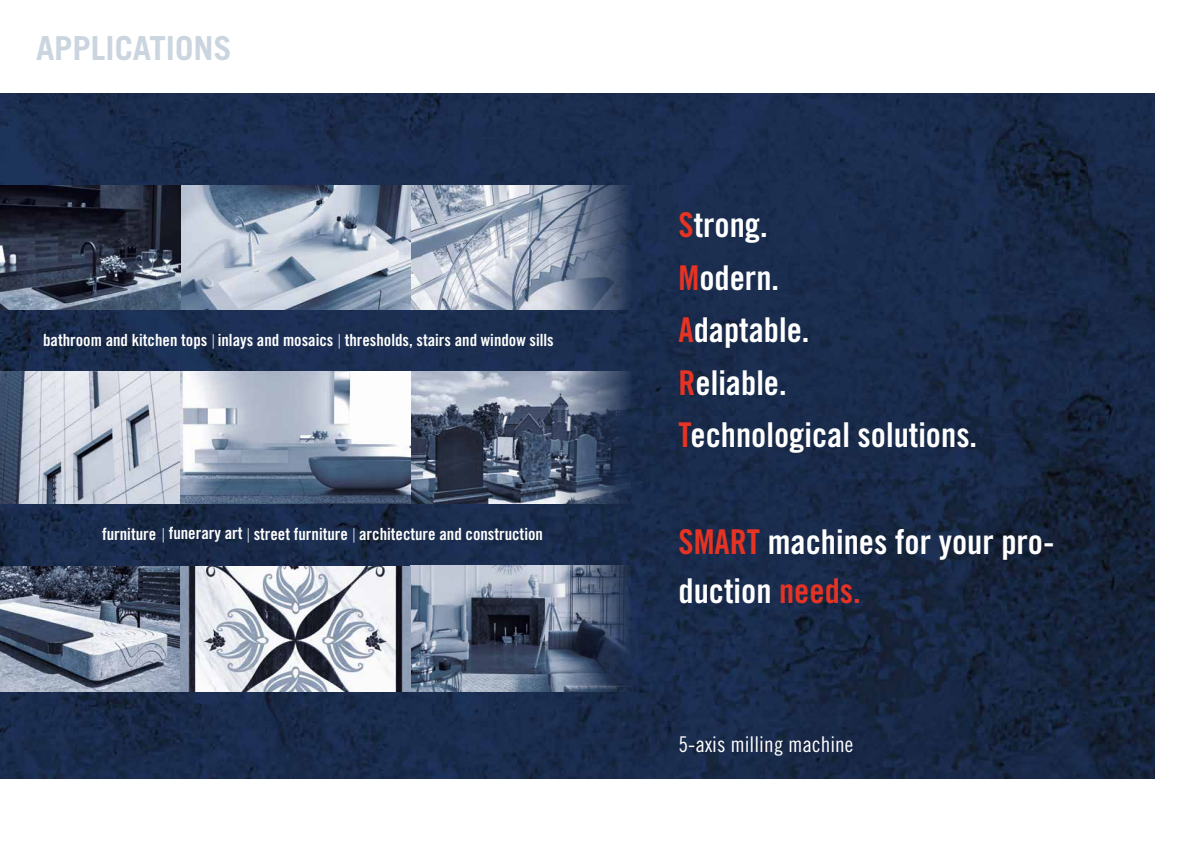
<style>
.page{position:relative;width:1191px;height:842px;background:#fff}
.page>*{position:absolute;margin:0;border:0;box-sizing:border-box;transform-origin:0 0}
.t1{font:34.2px/52.4px "Trade Gothic LT Std Bd Cn 20";color:#fff}
.t2{font:700 33.1px "Trade Gothic LT Std";color:#cbd5df}
.t3{font:21.7px "Trade Gothic LT Std Cn 18";color:#fff}
.t4{font:16.8px "Trade Gothic LT Std Bd Cn 20";color:#fff}
.s1{font-family:"Trade Gothic LT Std Cn 18 Obl";font-size:13px}
.s2{color:#e63323}
</style>
<div class="page">
<img style="left:0;top:94px;width:1154px;height:685px">
<img style="left:0;top:566px;width:631px;height:126px">
<img style="left:410px;top:186px;width:221px;height:123px">
<img style="left:0;top:186px;width:410px;height:123px">
<img style="left:0;top:372px;width:180px;height:131px">
<img style="left:410px;top:372px;width:221px;height:131px">
<img style="left:180px;top:372px;width:230px;height:131px">
<h2 class="t2" style="left:36px;top:28px;width:197px">APPLICATIONS</h2>
<p class="t4" style="left:43px;top:330px;width:512px">bathroom and kitchen tops <span class="s1">|</span> inlays and mosaics <span class="s1">|</span> thresholds, stairs and window sills</p>
<p class="t4" style="left:102px;top:524px;width:442px">furniture <span class="s1">|</span> funerary art <span class="s1">|</span> street furniture <span class="s1">|</span> architecture and construction</p>
<h1 class="t1" style="left:678px;top:199px;width:300px"><span class="s2">S</span>trong.<br><span class="s2">M</span>odern.<br><span class="s2">A</span>daptable.<br><span class="s2">R</span>eliable.<br><span class="s2">T</span>echnological solutions.</h1>
<h1 class="t1" style="left:678px;top:517px;width:377px;line-height:49px"><span class="s2">SMART</span> machines for your pro&shy;duction <span class="s2">needs.</span></h1>
<p class="t3" style="left:678px;top:732px;width:176px">5-axis milling machine</p>
</div>
